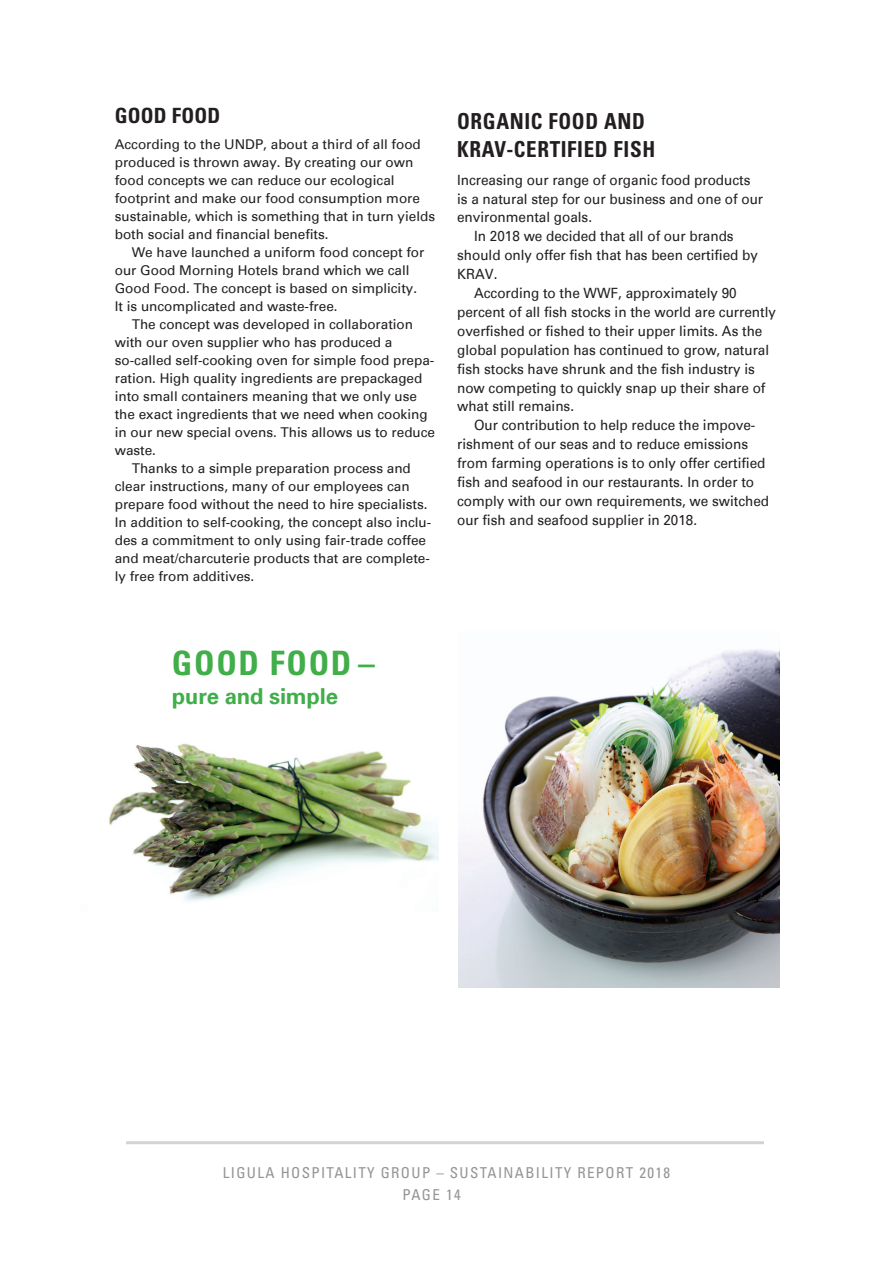
<style>
.page{position:relative;width:893px;height:1263px;background:#fff}
.page>*{position:absolute;margin:0;border:0;box-sizing:border-box;transform-origin:0 0}
.t1{font:700 condensed 33.6px "Univers LT Std";letter-spacing:.05em;color:#40ae49}
.t2{font:700 condensed 22.05px/28.3px "Univers LT Std";letter-spacing:.03em;color:#231f20;scale:.95 1}
.t3{font:700 22.05px "Univers";letter-spacing:-.01em;color:#40ae49}
.t4{font:700 condensed 21px "Univers LT Std";letter-spacing:.01em;color:#231f20}
.t5{font:condensed 15px "Univers LT Std";letter-spacing:.09em;color:#939598}
.t6{font:14.1px "Univers";color:#231f20;scale:.95 1}
.t7{font:13.5px/18px "Univers";color:#231f20}
.s1{font-size:13.5px}
</style>
<div class="page">
<hr style="left:126px;top:1141px;width:638px;height:3px;background:#231f20">
<img style="left:108px;top:743px;width:330px;height:158px">
<img style="left:458px;top:649px;width:321px;height:338px">
<h3 class="t4" style="left:115px;top:102px;width:107px">GOOD FOOD</h3>
<p class="t7" style="left:115px;top:136px;width:322px">According to the UNDP, about a third of all food produced is thrown away. By creating our own food concepts we can reduce our ecological footprint and make our food consumption more sustainable, which is something that in turn yields both social and financial benefits.</p>
<p class="t7" style="left:115px;top:244px;width:311px;text-indent:17px">We have launched a uniform food concept for our Good Morning Hotels brand which we call Good Food. The concept is based on simplicity.<br>It is uncomplicated and waste-free.</p>
<p class="t7" style="left:132px;top:316px;width:283px">The concept was developed in collaboration</p>
<p class="t7" style="left:115px;top:334px;width:279px">with our oven supplier who has produced a</p>
<p class="t7" style="left:115px;top:352px;width:321px">so-called self-cooking oven for simple food prepa-</p>
<p class="t7" style="left:115px;top:370px;width:309px">ration. High quality ingredients are prepackaged</p>
<p class="t7" style="left:115px;top:388px;width:304px">into small containers meaning that we only use</p>
<p class="t7" style="left:115px;top:406px;width:314px">the exact ingredients that we need when cooking</p>
<p class="t7" style="left:115px;top:424px;width:322px">in our new special ovens. This allows us to reduce</p>
<p class="t7" style="left:115px;top:442px;width:43px">waste.</p>
<p class="t7" style="left:132px;top:460px;width:281px">Thanks to a simple preparation process and</p>
<p class="t7" style="left:115px;top:478px;width:296px">clear instructions, many of our employees can</p>
<p class="t7" style="left:115px;top:496px;width:314px">prepare food without the need to hire specialists.</p>
<p class="t7" style="left:115px;top:514px;width:318px">In addition to self-cooking, the concept also inclu-</p>
<p class="t7" style="left:115px;top:532px;width:313px">des a commitment to only using fair-trade coffee</p>
<p class="t7" style="left:115px;top:550px;width:317px">and meat/charcuterie products that are complete-</p>
<p class="t7" style="left:115px;top:568px;width:141px">ly free from additives.</p>
<h2 class="t2" style="left:457px;top:106px;width:210px">ORGANIC FOOD AND<br>KRAV-CERTIFIED FISH</h2>
<p class="t6" style="left:457px;top:171px;width:310px">Increasing our range of organic food products</p>
<p class="t6" style="left:457px;top:190px;width:324px">is a natural step for our business and one of our</p>
<p class="t6" style="left:457px;top:209px;width:144px">environmental goals.</p>
<p class="t6" style="left:474px;top:228px;width:275px">In 2018 we decided that all of our brands</p>
<p class="t6" style="left:457px;top:247px;width:318px">should only offer fish that has been certified by</p>
<p class="t6" style="left:457px;top:266px;width:44px">KRAV.</p>
<p class="t6" style="left:474px;top:285px;width:278px">According to the WWF, approximately 90</p>
<p class="t6" style="left:457px;top:304px;width:337px">percent of all fish stocks in the world are currently</p>
<p class="t6" style="left:457px;top:322px;width:323px">overfished or fished to their upper limits. As the</p>
<p class="t6" style="left:457px;top:341px;width:330px">global population has continued to grow, natural</p>
<p class="t6" style="left:457px;top:360px;width:315px">fish stocks have shrunk and the fish industry is</p>
<p class="t6" style="left:457px;top:379px;width:326px">now competing to quickly snap up their share of</p>
<p class="t6" style="left:457px;top:398px;width:125px">what still remains.</p>
<p class="t6" style="left:474px;top:417px;width:298px">Our contribution to help reduce the impove-</p>
<p class="t6" style="left:457px;top:436px;width:308px">rishment of our seas and to reduce emissions</p>
<p class="t6" style="left:457px;top:455px;width:326px">from farming operations is to only offer certified</p>
<p class="t6" style="left:457px;top:474px;width:314px">fish and seafood in our restaurants. In order to</p>
<p class="t6" style="left:457px;top:493px;width:330px">comply with our own requirements, we switched</p>
<p class="t6" style="left:457px;top:512px;width:254px">our fish and seafood supplier in 2018<span class="s1">.</span></p>
<h1 class="t1" style="left:172px;top:642px;width:205px">GOOD FOOD –</h1>
<h2 class="t3" style="left:172px;top:683px;width:167px">pure and simple</h2>
<p class="t5" style="left:223px;top:1163px;width:449px">LIGULA HOSPITALITY GROUP – SUSTAINABILITY REPORT 2018</p>
<p class="t5" style="left:402px;top:1185px;width:60px">PAGE 14</p>
</div>
